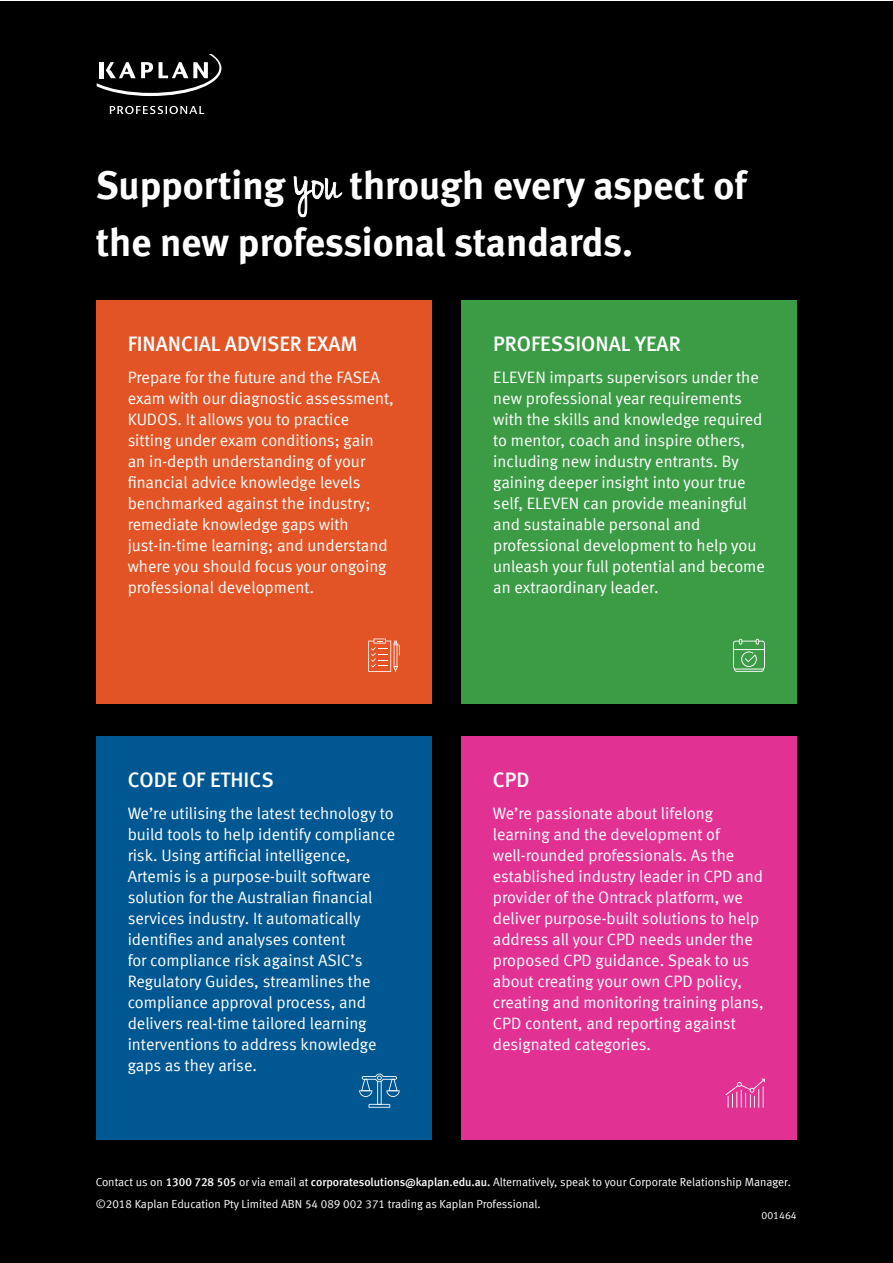
<style>
.page{position:relative;width:893px;height:1263px;background:#fff}
.page>*{position:absolute;margin:0;border:0;box-sizing:border-box;transform-origin:0 0}
.t1{font:39.3px/57px "Meta Bold LF";color:#fff}
.t2{font:21px "Meta Medium LF";color:#fff}
.t3{font:16.5px/21px "Meta Normal LF";color:#fff}
.t4{font:11.7px/21.5px "Meta Normal LF";color:#fff}
.t5{font:10.5px "Meta Normal LF";color:#fff}
.s1{font-family:"Jenna Sue";font-size:60px}
.s2{font-family:"Meta Medium LF"}
</style>
<div class="page">
<div style="left:0;top:1px;width:892px;height:1262px;background:#000"></div>
<div style="left:461px;top:300px;width:336px;height:404px;background:#3c9c46"></div>
<div style="left:461px;top:736px;width:336px;height:403px;background:#e13293"></div>
<div style="left:96px;top:300px;width:336px;height:404px;background:#e25425"></div>
<div style="left:96px;top:736px;width:336px;height:403px;background:#005792"></div>
<svg style="left:368px;top:638px;width:32px;height:34px"></svg>
<svg style="left:733px;top:639px;width:32px;height:33px"></svg>
<svg style="left:359px;top:1073px;width:41px;height:35px"></svg>
<svg style="left:726px;top:1078px;width:39px;height:30px"></svg>
<svg style="left:294px;top:176px;width:48px;height:41px"></svg>
<svg style="left:97px;top:54px;width:124px;height:42px"></svg>
<svg style="left:110px;top:106px;width:94px;height:8px"></svg>
<h1 class="t1" style="left:96px;top:156px;width:652px">Supporting <span class="s1">you</span> through every aspect of the new professional standards.</h1>
<p class="t2" style="left:128px;top:332px;width:232px">FINANCIAL ADVISER EXAM</p>
<p class="t3" style="left:128px;top:367px;width:268px">Prepare for the future and the FASEA exam with our diagnostic assessment, KUDOS. It allows you to practice sitting under exam conditions; gain an in-depth understanding of your financial advice knowledge levels benchmarked against the industry; remediate knowledge gaps with just-in-time learning; and understand where you should focus your ongoing professional development.</p>
<p class="t2" style="left:128px;top:767px;width:148px">CODE OF ETHICS</p>
<p class="t3" style="left:128px;top:802px;width:269px">We’re utilising the latest technology to build tools to help identify compliance risk. Using artificial intelligence, Artemis is a purpose-built software solution for the Australian financial services industry. It automatically identifies and analyses content<br>for compliance risk against ASIC’s Regulatory Guides, streamlines the compliance approval process, and delivers real-time tailored learning interventions to address knowledge gaps as they arise.</p>
<p class="t2" style="left:493px;top:332px;width:189px">PROFESSIONAL YEAR</p>
<p class="t3" style="left:493px;top:367px;width:273px">ELEVEN imparts supervisors under the new professional year requirements with the skills and knowledge required to mentor, coach and inspire others, including new industry entrants. By gaining deeper insight into your true self, ELEVEN can provide meaningful and sustainable personal and professional development to help you unleash your full potential and become an extraordinary leader.</p>
<p class="t2" style="left:493px;top:767px;width:38px">CPD</p>
<p class="t3" style="left:493px;top:802px;width:272px">We’re passionate about lifelong learning and the development of well-rounded professionals. As the established industry leader in CPD and provider of the Ontrack platform, we deliver purpose-built solutions to help address all your CPD needs under the proposed CPD guidance. Speak to us about creating your own CPD policy, creating and monitoring training plans, CPD content, and reporting against designated categories.</p>
<p class="t4" style="left:96px;top:1171px;width:697px">Contact us on <span class="s2">1300 728 505</span> or via email at <span class="s2">corporatesolutions@kaplan.edu.au.</span> Alternatively, speak to your Corporate Relationship Manager. ©2018 Kaplan Education Pty Limited ABN 54 089 002 371 trading as Kaplan Professional.</p>
<p class="t5" style="left:761px;top:1209px;width:37px">001464</p>
</div>
